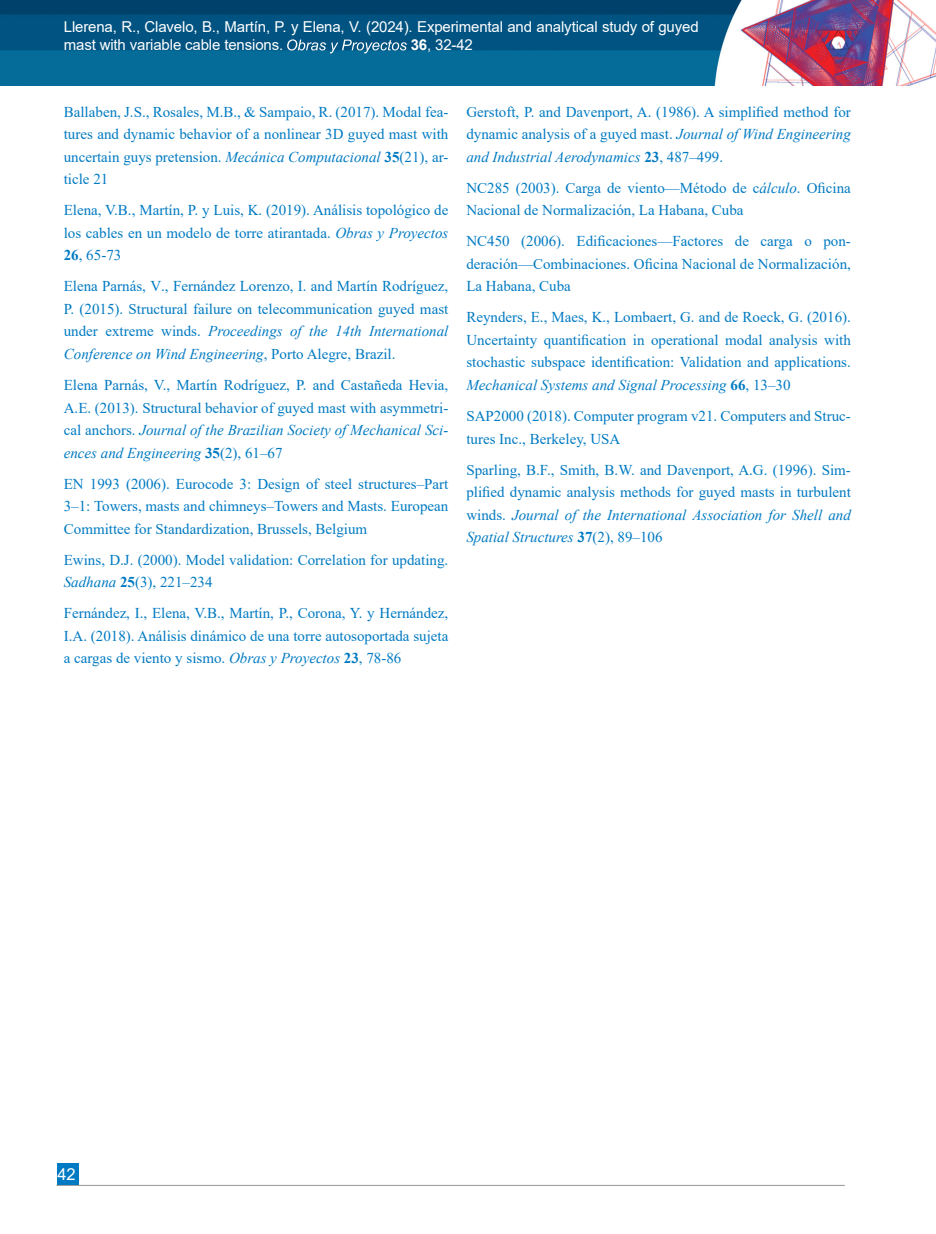
<style>
.page{position:relative;width:936px;height:1234px;background:#fff}
.page>*{position:absolute;margin:0;border:0;box-sizing:border-box;transform-origin:0 0}
.t1{font:16.5px "Arial";color:#fff}
.Bibliography{font:15px/22.5px "Times New Roman";color:#007ac2;text-align:justify}
.t2{font:15px/18px "Arial";letter-spacing:-.01em;color:#fff}
.s1{font-weight:700}
.s2{font-style:italic}
</style>
<div class="page">
<img style="left:0;top:0;width:935px;height:85px">
<hr style="left:56px;top:1184px;width:788px;height:1px;background:#939598">
<div style="left:57px;top:1163px;width:21px;height:21px;background:#007ac2"></div>
<svg style="left:287px;top:39px;width:120px;height:14px;background:#397da1"></svg>
<p class="t2" style="left:64px;top:18px;width:636px">Llerena, R., Clavelo, B., Martín, P. y Elena, V. (2024). Experimental and analytical study of guyed mast with variable cable tensions.</p>
<p class="t2" style="left:410px;top:36px;width:64px"><span class="s1">36</span>, 32-42</p>
<p class="Bibliography" style="left:64px;top:100px;width:386px">Ballaben, J.S., Rosales, M.B., &amp; Sampaio, R. (2017). Modal fea&shy;tures and dynamic behavior of a nonlinear 3D guyed mast with uncertain guys pretension. <span class="s2">Mecánica Computacional</span> <span class="s1">35</span>(21), ar&shy;ticle 21</p>
<p class="Bibliography" style="left:64px;top:198px;width:386px">Elena, V.B., Martín, P. y Luis, K. (2019). Análisis topológico de los cables en un modelo de torre atirantada. <span class="s2">Obras y Proyectos </span><span class="s1">26</span>, 65-73</p>
<p class="Bibliography" style="left:64px;top:274px;width:386px">Elena Parnás, V., Fernández Lorenzo, I. and Martín Rodríguez, P. (2015). Structural failure on telecommunication guyed mast under extreme winds. <span class="s2">Proceedings of the 14th International Conference on Wind Engineering</span>, Porto Alegre, Brazil.</p>
<p class="Bibliography" style="left:64px;top:373px;width:386px">Elena Parnás, V., Martín Rodríguez, P. and Castañeda Hevia, A.E. (2013). Structural behavior of guyed mast with asymmetri&shy;cal anchors. <span class="s2">Journal of the Brazilian Society of Mechanical Sci&shy;ences and Engineering</span> <span class="s1">35</span>(2), 61–67</p>
<p class="Bibliography" style="left:64px;top:471px;width:386px">EN 1993 (2006). Eurocode 3: Design of steel structures–Part 3–1: Towers, masts and chimneys–Towers and Masts. European Committee for Standardization, Brussels, Belgium</p>
<p class="Bibliography" style="left:64px;top:547px;width:386px">Ewins, D.J. (2000). Model validation: Correlation for updating.<br><span class="s2">Sadhana</span> <span class="s1">25</span>(3), 221–234</p>
<p class="Bibliography" style="left:64px;top:601px;width:386px">Fernández, I., Elena, V.B., Martín, P., Corona, Y. y Hernández, I.A. (2018). Análisis dinámico de una torre autosoportada sujeta a cargas de viento y sismo. <span class="s2">Obras y Proyectos</span> <span class="s1">23</span>, 78-86</p>
<p class="Bibliography" style="left:466px;top:100px;width:386px">Gerstoft, P. and Davenport, A. (1986). A simplified method for dynamic analysis of a guyed mast. <span class="s2">Journal of Wind Engineering and Industrial Aerodynamics</span> <span class="s1">23</span>, 487–499.</p>
<p class="Bibliography" style="left:466px;top:176px;width:386px">NC285 (2003). Carga de viento—Método de c<span class="s2">álculo</span>. Oficina<br>Nacional de Normalización, La Habana, Cuba</p>
<p class="Bibliography" style="left:466px;top:229px;width:386px">NC450 (2006). Edificaciones—Factores de carga o pon&shy;deración—Combinaciones. Oficina Nacional de Normalización, La Habana, Cuba</p>
<p class="Bibliography" style="left:466px;top:305px;width:386px">Reynders, E., Maes, K., Lombaert, G. and de Roeck, G. (2016).<br>Uncertainty quantification in operational modal analysis with stochastic subspace identification: Validation and applications.<br><span class="s2">Mechanical Systems and Signal Processing</span> <span class="s1">66</span>, 13–30</p>
<p class="Bibliography" style="left:466px;top:404px;width:386px">SAP2000 (2018). Computer program v21. Computers and Struc&shy;tures Inc., Berkeley, USA</p>
<p class="Bibliography" style="left:466px;top:457px;width:386px">Sparling, B.F., Smith, B.W. and Davenport, A.G. (1996). Sim&shy;plified dynamic analysis methods for guyed masts in turbulent winds. <span class="s2">Journal of the International Association for Shell and Spatial Structures</span> <span class="s1">37</span>(2), 89–106</p>
<p class="t1" style="left:57px;top:1162px;width:20px">42</p>
</div>
